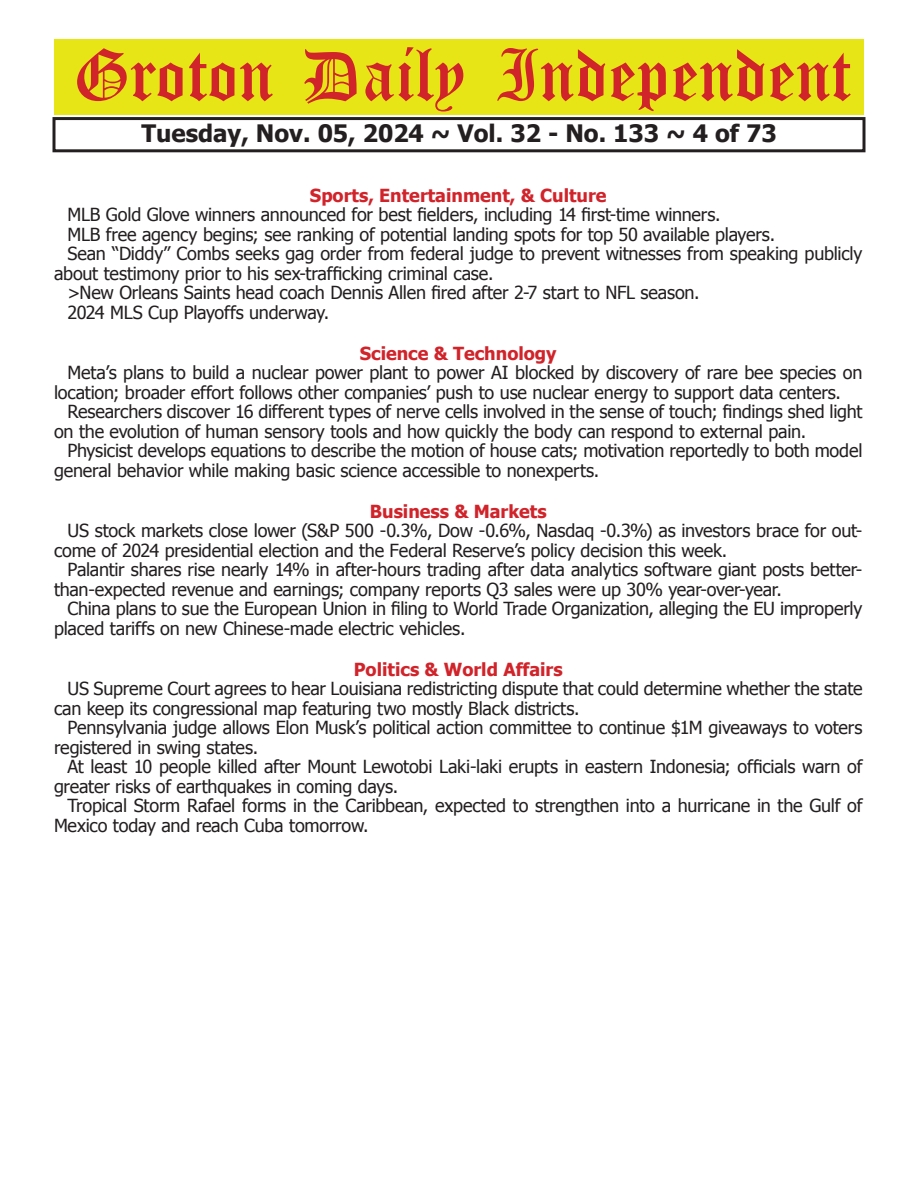
<style>
.page{position:relative;width:918px;height:1188px;background:#fff}
.page>*{position:absolute;margin:0;border:0;box-sizing:border-box;transform-origin:0 0}
.t1{font:54px "Old English Five";color:#d1232a}
.t2{font:700 24px "Tahoma";color:#231f20}
.t3{font:18px/19.5px "Tahoma";letter-spacing:-.01em;color:#231f20}
.t4{font:700 18px "Tahoma";color:#d1232a}
</style>
<div class="page">
<div style="left:52px;top:117px;width:814px;height:35px;border:3px solid #231f20"></div>
<div style="left:54px;top:40px;width:810px;height:75px;background:#e7e515"></div>
<h1 class="t1" style="left:73px;top:50px;width:779px">Groton Daily Independent</h1>
<h2 class="t2" style="left:141px;top:116px;width:637px">Tuesday, Nov. 05, 2024 ~ Vol. 32 - No. 133 ~ 4 of 73</h2>
<p class="t4" style="left:310px;top:183px;width:298px">Sports, Entertainment, &amp; Culture</p>
<p class="t3" style="left:68px;top:204px;width:655px">MLB Gold Glove winners announced for best fielders, including 14 first-time winners.</p>
<p class="t3" style="left:68px;top:224px;width:709px">MLB free agency begins; see ranking of potential landing spots for top 50 available players.</p>
<p class="t3" style="left:68px;top:243px;width:796px">Sean “Diddy” Combs seeks gag order from federal judge to prevent witnesses from speaking publicly</p>
<p class="t3" style="left:54px;top:263px;width:441px">about testimony prior to his sex-trafficking criminal case.</p>
<p class="t3" style="left:68px;top:282px;width:634px">&gt;New Orleans Saints head coach Dennis Allen fired after 2-7 start to NFL season.</p>
<p class="t3" style="left:68px;top:302px;width:263px">2024 MLS Cup Playoffs underway.</p>
<p class="t4" style="left:360px;top:341px;width:198px">Science &amp; Technology</p>
<p class="t3" style="left:54px;top:362px;width:810px;text-indent:14px">Meta’s plans to build a nuclear power plant to power AI blocked by discovery of rare bee species on location; broader effort follows other companies’ push to use nuclear energy to support data centers.</p>
<p class="t3" style="left:54px;top:401px;width:810px;text-indent:14px">Researchers discover 16 different types of nerve cells involved in the sense of touch; findings shed light on the evolution of human sensory tools and how quickly the body can respond to external pain.</p>
<p class="t3" style="left:54px;top:440px;width:810px;text-indent:14px">Physicist develops equations to describe the motion of house cats; motivation reportedly to both model general behavior while making basic science accessible to nonexperts.</p>
<p class="t4" style="left:370px;top:499px;width:178px">Business &amp; Markets</p>
<p class="t3" style="left:54px;top:520px;width:810px;text-indent:14px">US stock markets close lower (S&amp;P 500 -0.3%, Dow -0.6%, Nasdaq -0.3%) as investors brace for out&shy;come of 2024 presidential election and the Federal Reserve’s policy decision this week.</p>
<p class="t3" style="left:54px;top:559px;width:810px;text-indent:14px">Palantir shares rise nearly 14% in after-hours trading after data analytics software giant posts better&shy;than-expected revenue and earnings; company reports Q3 sales were up 30% year-over-year.</p>
<p class="t3" style="left:54px;top:598px;width:810px;text-indent:14px">China plans to sue the European Union in filing to World Trade Organization, alleging the EU improperly placed tariffs on new Chinese-made electric vehicles.</p>
<p class="t4" style="left:354px;top:657px;width:210px">Politics &amp; World Affairs</p>
<p class="t3" style="left:54px;top:678px;width:810px;text-indent:14px">US Supreme Court agrees to hear Louisiana redistricting dispute that could determine whether the state can keep its congressional map featuring two mostly Black districts.</p>
<p class="t3" style="left:54px;top:717px;width:810px;text-indent:14px">Pennsylvania judge allows Elon Musk’s political action committee to continue $1M giveaways to voters registered in swing states.</p>
<p class="t3" style="left:54px;top:756px;width:810px;text-indent:14px">At least 10 people killed after Mount Lewotobi Laki-laki erupts in eastern Indonesia; officials warn of greater risks of earthquakes in coming days.</p>
<p class="t3" style="left:54px;top:795px;width:810px;text-indent:14px">Tropical Storm Rafael forms in the Caribbean, expected to strengthen into a hurricane in the Gulf of<br>Mexico today and reach Cuba tomorrow.</p>
</div>
